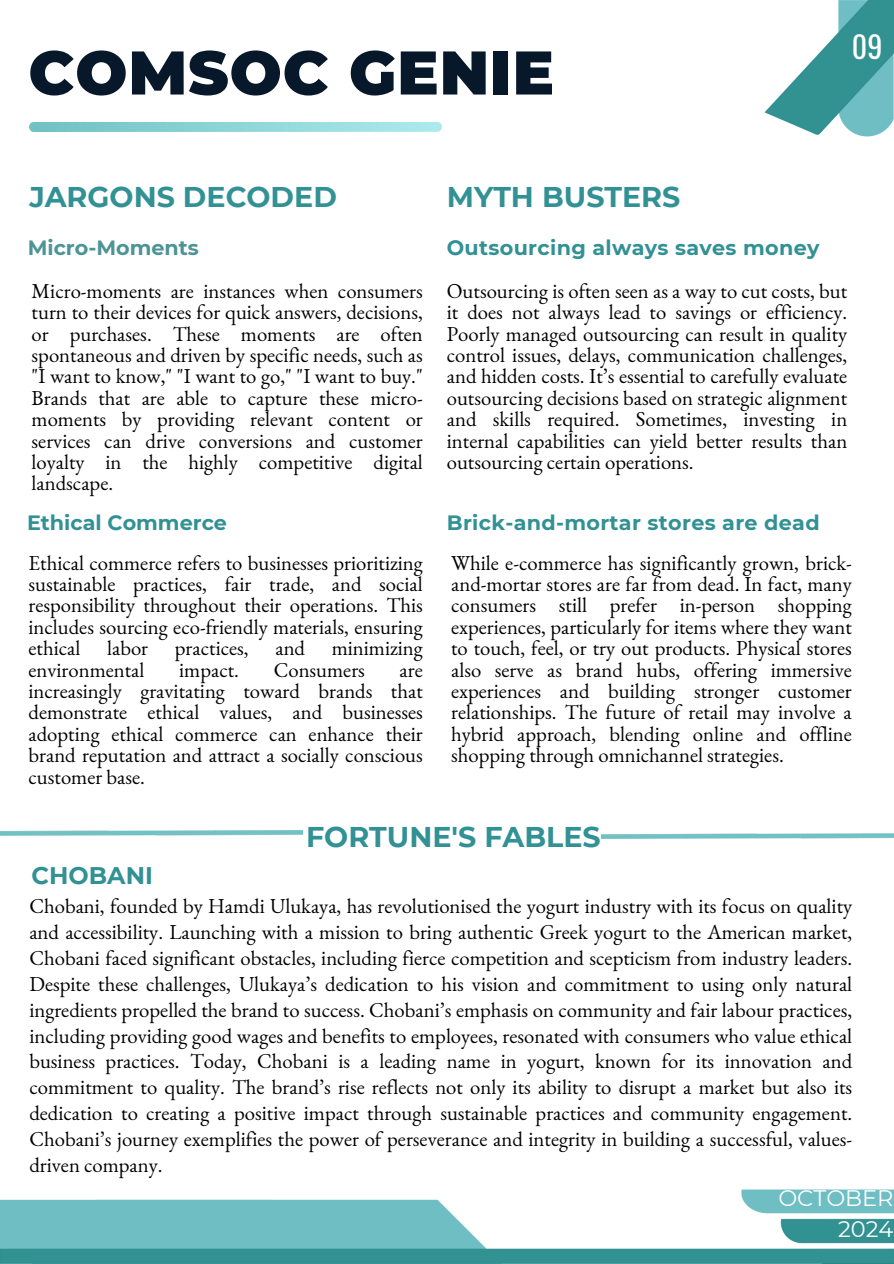
<style>
.page{position:relative;width:894px;height:1264px;background:#fff}
.page>*{position:absolute;margin:0;border:0;box-sizing:border-box;transform-origin:0 0}
.t1{font:900 61.5px "Montserrat";letter-spacing:.015em;color:#07182a}
.t2{font:30px "Oswald";color:#fff}
.t3{font:700 28.5px "Montserrat";color:#329194}
.t4{font:700 24px "Montserrat";color:#329194}
.t5{font:22.5px/30.3px "Montserrat";color:#fff;text-align:right}
.t6{font:20.7px/21.3px "EB Garamond";color:#000;text-align:justify}
.t7{font:700 20.7px "Montserrat";letter-spacing:.015em;color:#329194}
.t8{font:700 20.7px "Montserrat";color:#4c9496}
</style>
<div class="page">
<img style="left:29px;top:123px;width:413px;height:9px">
<img style="left:0;top:1189px;width:893px;height:74px">
<img style="left:764px;top:0;width:129px;height:137px">
<p class="t1" style="left:29px;top:35px;width:527px">COMSOC GENIE</p>
<h5 class="t3" style="left:29px;top:180px;width:309px">JARGONS DECODED</h5>
<h5 class="t3" style="left:446px;top:179px;width:235px">MYTH BUSTERS</h5>
<h5 class="t2" style="left:851px;top:23px;width:32px">09</h5>
<p class="t8" style="left:28px;top:235px;width:172px">Micro-Moments</p>
<h5 class="t6" style="left:32px;top:280px;width:392px">Micro-moments are instances when consumers turn to their devices for quick answers, decisions, or purchases. These moments are often spontaneous and driven by specific needs, such as "I want to know," "I want to go," "I want to buy." Brands that are able to capture these micro&shy;moments by providing relevant content or services can drive conversions and customer loyalty in the highly competitive digital landscape.</h5>
<p class="t7" style="left:27px;top:510px;width:201px">Ethical Commerce</p>
<p class="t6" style="left:29px;top:551px;width:396px">Ethical commerce refers to businesses prioritizing sustainable practices, fair trade, and social responsibility throughout their operations. This includes sourcing eco-friendly materials, ensuring ethical</p>
<p class="t6" style="left:107px;top:637px;width:42px">labor</p>
<p class="t6" style="left:175px;top:637px;width:75px">practices,</p>
<p class="t6" style="left:275px;top:637px;width:31px">and</p>
<p class="t6" style="left:331px;top:637px;width:93px">minimizing</p>
<p class="t6" style="left:29px;top:658px;width:117px">environmental</p>
<p class="t6" style="left:179px;top:658px;width:61px">impact.</p>
<p class="t6" style="left:274px;top:658px;width:93px">Consumers</p>
<p class="t6" style="left:29px;top:658px;width:396px;text-indent:371px">are increasingly gravitating toward brands that demonstrate ethical values, and businesses adopting ethical commerce can enhance their brand reputation and attract a socially conscious customer base.</p>
<p class="t7" style="left:446px;top:235px;width:374px">Outsourcing always saves money</p>
<h3 class="t6" style="left:446px;top:280px;width:402px">Outsourcing is often seen as a way to cut costs, but it does not always lead to savings or efficiency.<br>Poorly managed outsourcing can result in quality control issues, delays, communication challenges, and hidden costs. It’s essential to carefully evaluate outsourcing decisions based on strategic alignment and skills required. Sometimes, investing in internal capabilities can yield better results than outsourcing certain operations.</h3>
<p class="t7" style="left:446px;top:510px;width:374px">Brick-and-mortar stores are dead</p>
<p class="t6" style="left:451px;top:551px;width:402px">While e-commerce has significantly grown, brick&shy;and-mortar stores are far from dead. In fact, many consumers still prefer in-person shopping experiences, particularly for items where they want to touch, feel, or try out products. Physical stores also serve as brand hubs, offering immersive experiences and building stronger customer relationships. The future of retail may involve a hybrid approach, blending online and offline shopping through omnichannel strategies.</p>
<h2 class="t3" style="left:306px;top:819px;width:296px">FORTUNE'S FABLES</h2>
<h2 class="t4" style="left:32px;top:861px;width:123px">CHOBANI</h2>
<p class="t6" style="left:29px;top:892px;width:824px;line-height:25.8px">Chobani, founded by Hamdi Ulukaya, has revolutionised the yogurt industry with its focus on quality and accessibility. Launching with a mission to bring authentic Greek yogurt to the American market, Chobani faced significant obstacles, including fierce competition and scepticism from industry leaders.<br>Despite these challenges, Ulukaya’s dedication to his vision and commitment to using only natural ingredients propelled the brand to success. Chobani’s emphasis on community and fair labour practices, including providing good wages and benefits to employees, resonated with consumers who value ethical business practices. Today, Chobani is a leading name in yogurt, known for its innovation and commitment to quality. The brand’s rise reflects not only its ability to disrupt a market but also its dedication to creating a positive impact through sustainable practices and community engagement.<br>Chobani’s journey exemplifies the power of perseverance and integrity in building a successful, values&shy;driven company.</p>
<h4 class="t5" style="left:778px;top:1183px;width:117px">OCTOBER<br>2024</h4>
</div>
